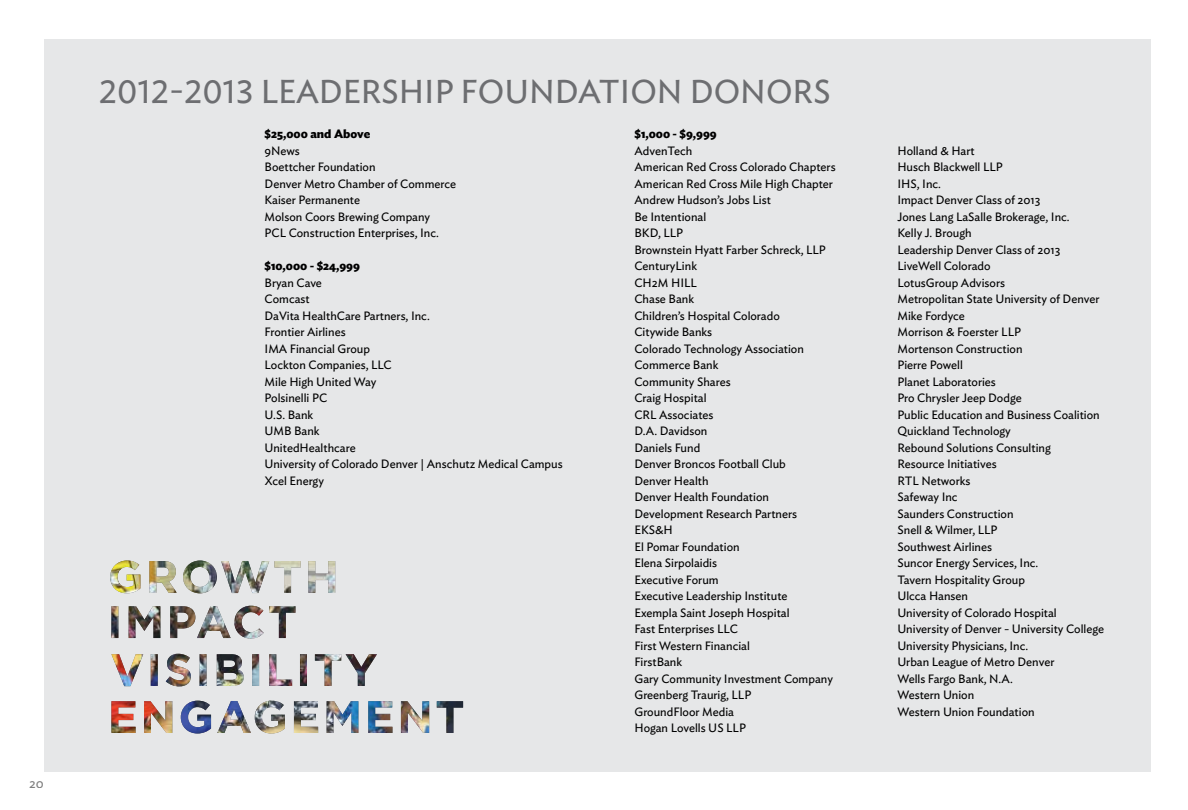
<style>
.page{position:relative;width:1188px;height:810px;background:#fff}
.page>*{position:absolute;margin:0;border:0;box-sizing:border-box;transform-origin:0 0}
.t1{font:32.85px "Ideal Sans";color:#6d6e71}
.t2{font:13.5px "Ideal Sans";color:#000}
.t3{font:12px/16.5px "Ideal Sans";color:#000}
.t4{font:700 12px "Ideal Sans";color:#000}
</style>
<div class="page">
<div style="left:44px;top:39px;width:1107px;height:733px;background:#e6e7e8"></div>
<img style="left:111px;top:701px;width:352px;height:33px">
<img style="left:111px;top:654px;width:266px;height:32px">
<img style="left:111px;top:606px;width:185px;height:33px">
<img style="left:110px;top:561px;width:225px;height:32px">
<p class="t2" style="left:29px;top:773px;width:16px">20</p>
<h1 class="t1" style="left:99px;top:67px;width:200px">2012-2013 Leade</h1>
<h1 class="t1" style="left:361px;top:67px;width:189px">rship Foundati</h1>
<h1 class="t1" style="left:630px;top:67px;width:158px">on DONORS</h1>
<p class="t4" style="left:265px;top:124px;width:107px">$25,000 and Above</p>
<p class="t3" style="left:265px;top:141px;width:193px">9News<br>Boettcher Foundation<br>Denver Metro Chamber of Commerce<br>Kaiser Permanente<br>Molson Coors Brewing Company<br>PCL Construction Enterprises, Inc.</p>
<p class="t4" style="left:265px;top:256px;width:97px">$10,000 - $24,999</p>
<p class="t3" style="left:265px;top:273px;width:300px">Bryan Cave<br>Comcast<br>DaVita H ealthCare Partners, Inc.<br>Frontier Airlines<br>IMA Financial Group<br>Lockton Companies, LLC<br>Mile H igh U nited Way<br>Polsinelli PC<br>U.S. Bank<br>UMB Bank<br>U nitedH ealthcare<br>U niversity of Colorado Denver | Anschutz Medical Campus<br>Xcel Energy</p>
<p class="t4" style="left:634px;top:124px;width:84px">$1,000 - $9,999</p>
<p class="t3" style="left:634px;top:141px;width:203px">AdvenTech<br>American Red Cross Colorado Chapters<br>American Red Cross Mile H igh Chapter<br>Andrew H udson’s Jobs List<br>Be Intentional<br>BKD, LLP<br>Brownstein Hyatt Farber Schreck, LLP<br>CenturyLink<br>CH2M H ILL<br>Chase Bank<br>Children’s H ospital Colorado<br>Citywide Banks<br>Colorado Technology Association<br>Commerce Bank<br>Community Shares<br>Craig H ospital<br>CRL Associates<br>D.A. Davidson<br>Daniels Fund<br>Denver Broncos Football Club<br>Denver H ealth<br>Denver H ealth Foundation<br>Development Research Partners<br>EKS&amp;H<br>El Pomar Foundation<br>Elena Sirpolaidis<br>Executive Forum<br>Executive Leadership Institute<br>Exempla Saint Joseph H ospital<br>Fast Enterprises LLC<br>First Western Financial<br>FirstBank<br>Gary Community Investment Company<br>Greenberg Traurig, LLP<br>GroundFloor Media<br>H ogan Lovells US LLP</p>
<p class="t3" style="left:897px;top:142px;width:208px">Holland &amp; Hart<br>H usch Blackwell LLP<br>IHS, Inc.<br>Impact Denver Class of 2013<br>Jones Lang LaSalle Brokerage, Inc.<br>Kelly J. Brough<br>Leadership Denver Class of 2013<br>LiveWell Colorado<br>LotusGroup Advisors<br>Metropolitan State U niversity of Denver<br>Mike Fordyce<br>Morrison &amp; Foerster LLP<br>Mortenson Construction<br>Pierre Powell<br>Planet Laboratories<br>Pro Chrysler Jeep Dodge<br>Public Education and Business Coalition<br>Quickland Technology<br>Rebound Solutions Consulting<br>Resource Initiatives<br>RTL Networks<br>Safeway Inc<br>Saunders Construction<br>Snell &amp; Wilmer, LLP<br>Southwest Airlines<br>Suncor Energy Services, Inc.<br>Tavern H ospitality Group<br>U lcca Hansen<br>U niversity of Colorado H ospital<br>U niversity of Denver - U niversity College<br>U niversity Physicians, Inc.<br>U rban League of Metro Denver<br>Wells Fargo Bank, N.A.<br>Western U nion<br>Western U nion Foundation</p>
</div>
